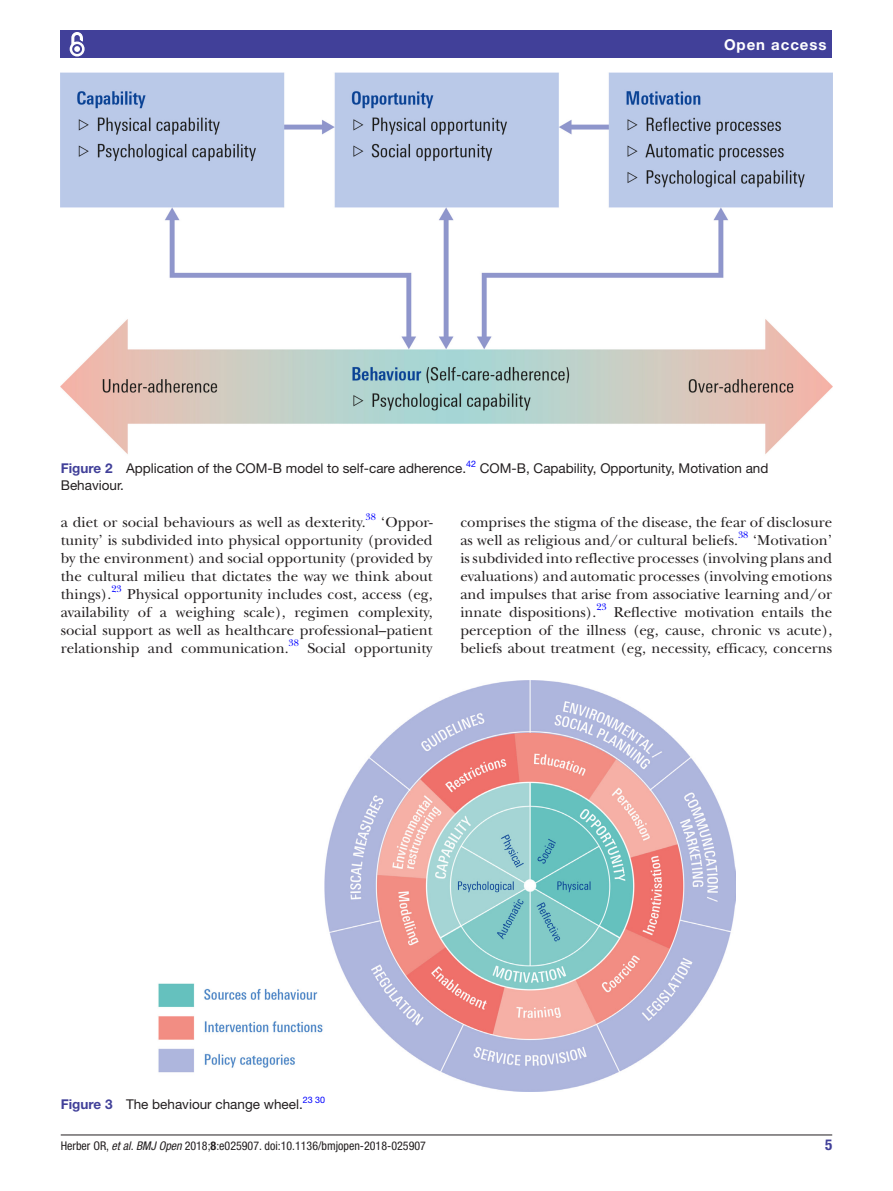
<style>
.page{position:relative;width:893px;height:1191px;background:#fff}
.page>*{position:absolute;margin:0;border:0;box-sizing:border-box;transform-origin:0 0}
.t1{font:15px/18px "New Baskerville";color:#231f20;text-align:justify}
.t2{font:700 15px "Helvetica Neue LT Std";letter-spacing:.065em;color:#fff}
.t3{font:700 condensed 15px "Helvetica Neue LT Std";color:#414099}
.t4{font:13.5px "Helvetica Neue LT Std";color:#231f20}
.t5{font:condensed 12px "Helvetica Neue LT Std";color:#231f20}
.t6{font:9.9px "New Baskerville";color:#00f}
.t7{font:9px "Helvetica Neue LT Std";color:#00f}
.s1{font-weight:700;color:#414099}
.s2{font-style:italic}
.s3{font-weight:700}
</style>
<div class="page">
<hr style="left:61px;top:1134px;width:771px;height:1px;background:#231f20">
<div style="left:61px;top:31px;width:771px;height:27px;background:#414099"></div>
<svg style="left:69px;top:32px;width:16px;height:25px"></svg>
<img style="left:61px;top:73px;width:771px;height:381px">
<img style="left:158px;top:680px;width:578px;height:411px">
<p class="t2" style="left:724px;top:35px;width:104px">Open access</p>
<p class="t4" style="left:61px;top:460px;width:407px"><span class="s1">Figure 2</span> Application of the COM-B model to self-care adherence.</p>
<p class="t7" style="left:466px;top:459px;width:11px">42</p>
<p class="t4" style="left:480px;top:460px;width:290px">COM-B, Capability, Opportunity, Motivation and</p>
<p class="t4" style="left:61px;top:477px;width:65px">Behaviour.</p>
<p class="t1" style="left:61px;top:513px;width:306px">a diet or social behaviours as well as dexterity.</p>
<p class="t6" style="left:366px;top:511px;width:12px">38</p>
<p class="t1" style="left:61px;top:513px;width:373px;text-indent:320px">‘Oppor&shy;tunity’ is subdivided into physical opportunity (provided by the environment) and social opportunity (provided by the cultural milieu that dictates the way we think about things).</p>
<p class="t6" style="left:111px;top:583px;width:12px">23</p>
<p class="t1" style="left:61px;top:585px;width:373px;text-indent:66px">Physical opportunity includes cost, access (eg, availability of a weighing scale), regimen complexity, social support as well as healthcare professional–patient relationship and communication.</p>
<p class="t6" style="left:289px;top:637px;width:12px">38</p>
<p class="t1" style="left:307px;top:639px;width:127px">Social opportunity</p>
<p class="t1" style="left:460px;top:513px;width:373px">comprises the stigma of the disease, the fear of disclosure as well as religious and/or cultural beliefs.</p>
<p class="t6" style="left:738px;top:529px;width:12px">38</p>
<p class="t1" style="left:460px;top:531px;width:373px;text-indent:292px">‘Motivation’ is subdivided into reflective processes (involving plans and evaluations) and automatic processes (involving emotions and impulses that arise from associative learning and/or innate dispositions).</p>
<p class="t6" style="left:596px;top:601px;width:12px">23</p>
<p class="t1" style="left:460px;top:603px;width:373px;text-indent:153px">Reflective motivation entails the perception of the illness (eg, cause, chronic vs acute), beliefs about treatment (eg, necessity, efficacy, concerns</p>
<p class="t4" style="left:61px;top:1096px;width:266px"><span class="s1">Figure 3</span> The behaviour change wheel.<sup>23</sup> <sup>30</sup></p>
<p class="t5" style="left:61px;top:1138px;width:367px">Herber OR, <span class="s2">et al</span>. <span class="s2">BMJ Open</span> 2018;<span class="s3">8</span>:e025907. doi:10.1136/bmjopen-2018-025907</p>
<p class="t3" style="left:825px;top:1135px;width:9px">5</p>
</div>
